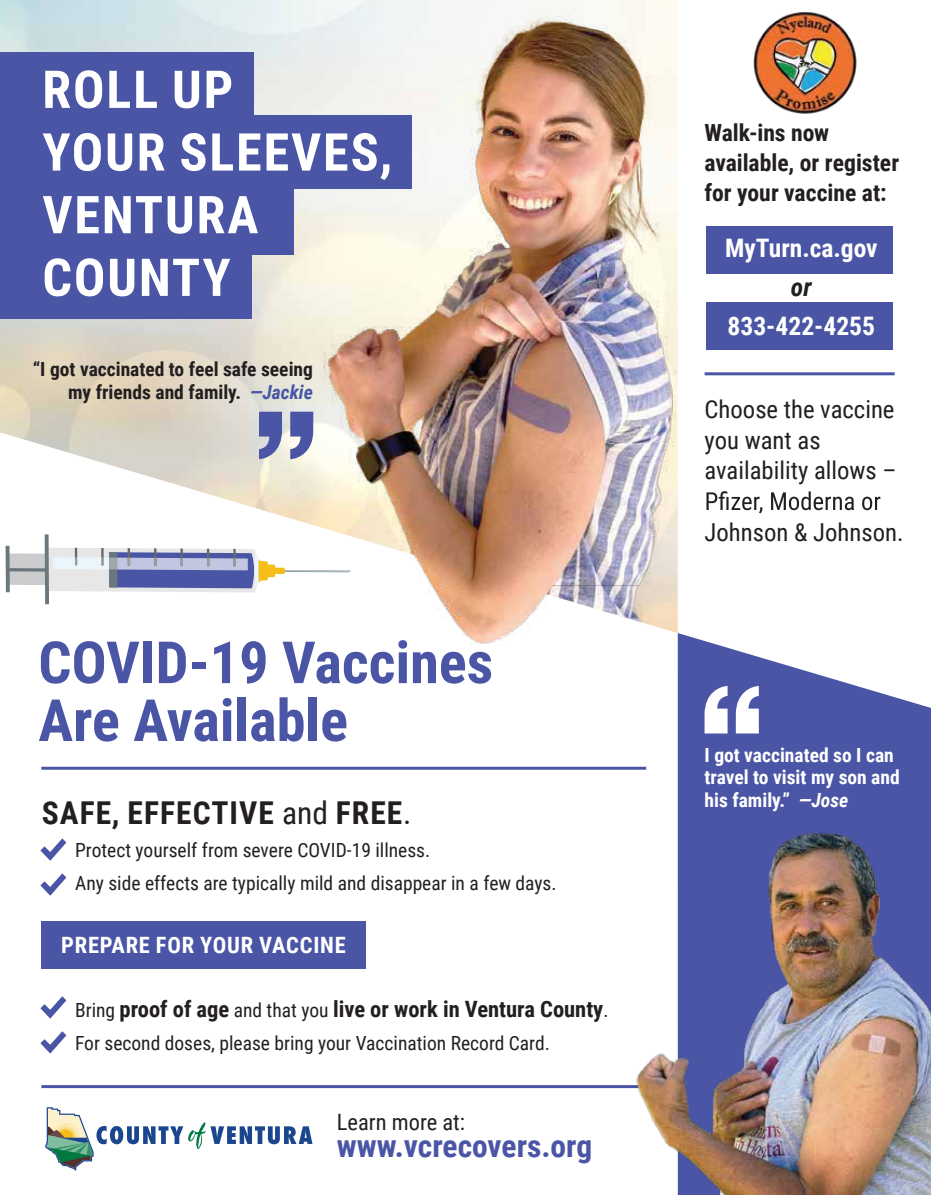
<style>
.page{position:relative;width:931px;height:1195px;background:#fff}
.page>*{position:absolute;margin:0;border:0;box-sizing:border-box;transform-origin:0 0}
.t1{font:700 58.2px/57.9px "Roboto Condensed";color:#4a55a5}
.t2{font:700 52.2px/62.7px "Roboto Condensed";letter-spacing:.035em;color:#fff}
.t3{font:700 31.5px "Roboto Condensed";letter-spacing:.035em;color:#231f20}
.t4{font:700 31.5px "Roboto Condensed";color:#4a55a5}
.t5{font:700 25.5px "Roboto Condensed";color:#fff}
.t6{font:italic 700 25.5px "Roboto Condensed";color:#231f20}
.t7{font:24.75px/30.5px "Roboto Condensed";color:#231f20}
.t8{font:700 23.7px/29.8px "Roboto Condensed";color:#231f20}
.t9{font:700 22.5px "Roboto Condensed";color:#231f20}
.t10{font:700 22.5px "Roboto Condensed";letter-spacing:.035em;color:#fff}
.t11{font:22.5px "Roboto Condensed";color:#231f20}
.t12{font:19.5px/33px "Roboto Condensed";color:#231f20}
.t13{font:700 19.5px/22.5px "Roboto Condensed";color:#231f20;text-align:right}
.t14{font:700 19.5px/22.5px "Roboto Condensed";color:#fff}
.s1{font-style:italic;color:#4a55a5}
.s2{font-weight:400}
.s3{font-weight:400;font-size:19.5px}
.s4{font-style:italic}
</style>
<div class="page">
<img style="left:0;top:0;width:202px;height:605px">
<img style="left:202px;top:0;width:476px;height:709px">
<svg style="left:678px;top:633px;width:253px;height:175px;fill:#4a55a5"></svg>
<hr style="left:41px;top:766px;width:605px;height:3px;background:#4a55a5">
<svg style="left:704px;top:686px;width:55px;height:47px"></svg>
<svg style="left:259px;top:412px;width:54px;height:47px;background:#8188b9"></svg>
<div style="left:706px;top:226px;width:187px;height:47px;background:#4a55a5"></div>
<div style="left:706px;top:302px;width:187px;height:47px;background:#4a55a5"></div>
<hr style="left:705px;top:372px;width:190px;height:3px;background:#4a55a5">
<div style="left:41px;top:921px;width:324px;height:48px;background:#4a55a5"></div>
<hr style="left:41px;top:1085px;width:605px;height:3px;background:#4a55a5">
<svg style="left:45px;top:1107px;width:267px;height:63px"></svg>
<div style="left:0;top:52px;width:254px;height:67px;background:#4a55a5"></div>
<div style="left:0;top:115px;width:412px;height:74px;background:#4a55a5"></div>
<div style="left:0;top:182px;width:293px;height:73px;background:#4a55a5"></div>
<div style="left:0;top:252px;width:251px;height:66px;background:#4a55a5"></div>
<img style="left:506px;top:808px;width:425px;height:387px">
<div style="left:6px;top:553px;width:40px;height:32px;background:#cbccce"></div>
<hr style="left:6px;top:568px;width:40px;height:3px;background:#6b767d">
<svg style="left:6px;top:546px;width:4px;height:46px"></svg>
<svg style="left:45px;top:534px;width:306px;height:70px"></svg>
<div style="left:109px;top:557px;width:8px;height:12px;background:#9ea8ad"></div>
<svg style="left:706px;top:491px;width:174px;height:22px"></svg>
<svg style="left:0;top:0;width:8px;height:6px"></svg>
<svg style="left:924px;top:1192px;width:7px;height:3px"></svg>
<svg style="left:41px;top:838px;width:25px;height:22px"></svg>
<svg style="left:41px;top:873px;width:25px;height:22px"></svg>
<svg style="left:41px;top:996px;width:25px;height:22px"></svg>
<svg style="left:41px;top:1031px;width:25px;height:22px"></svg>
<img style="left:753px;top:12px;width:104px;height:102px">
<h2 class="t2" style="left:42px;top:56px;width:352px">ROLL UP<br>YOUR SLEEVES,<br>VENTURA<br>COUNTY</h2>
<p class="t13" style="left:33px;top:357px;width:282px">“I got vaccinated to feel safe seeing my friends and family. <span class="s1">—Jackie</span></p>
<h1 class="t1" style="left:38px;top:631px;width:456px">COVID-19 Vaccines<br>Are Available</h1>
<h3 class="t3" style="left:42px;top:791px;width:371px">SAFE, EFFECTIVE <span class="s2">and</span> FREE<span class="s2">.</span></h3>
<p class="t12" style="left:75px;top:833px;width:483px">Protect yourself from severe COVID-19 illness.<br>Any side effects are typically mild and disappear in a few days.</p>
<p class="t10" style="left:61px;top:929px;width:286px">PREPARE FOR YOUR VACCINE</p>
<p class="t9" style="left:75px;top:993px;width:535px"><span class="s3">Bring</span> proof of age <span class="s3">and that you</span> live or work in Ventura County<span class="s3">.</span></p>
<p class="t12" style="left:75px;top:1026px;width:476px">For second doses, please bring your Vaccination Record Card.</p>
<p class="t11" style="left:337px;top:1106px;width:130px">Learn more at:</p>
<h3 class="t4" style="left:337px;top:1123px;width:257px">www.vcrecovers.org</h3>
<p class="t8" style="left:704px;top:117px;width:196px">Walk-ins now available, or register for your vaccine at:</p>
<h3 class="t5" style="left:725px;top:230px;width:154px">MyTurn.ca.gov</h3>
<h3 class="t6" style="left:791px;top:269px;width:22px">or</h3>
<h3 class="t5" style="left:727px;top:308px;width:149px">833-422-4255</h3>
<p class="t7" style="left:705px;top:393px;width:194px">Choose the vaccine you want as availability allows –</p>
<p class="t7" style="left:705px;top:515px;width:200px">Johnson &amp; Johnson.</p>
<p class="t14" style="left:704px;top:742px;width:197px">I got vaccinated so I can travel to visit my son and his family.” <span class="s4">—Jose</span></p>
</div>
